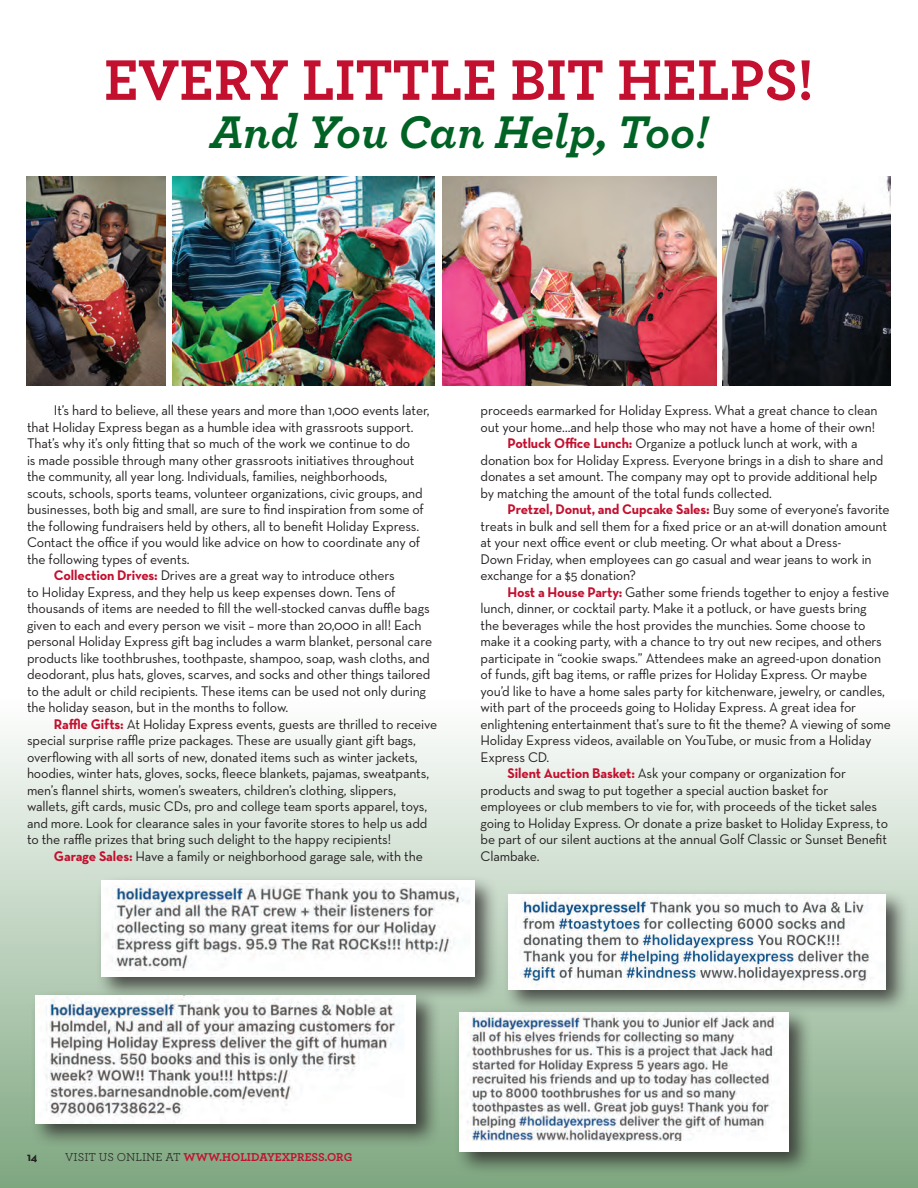
<style>
.page{position:relative;width:918px;height:1188px;background:#fff}
.page>*{position:absolute;margin:0;border:0;box-sizing:border-box;transform-origin:0 0}
.t1{font:700 60px "Archer";color:#c3102f}
.t2{font:italic 700 48px "Archer";color:#006224}
.t3{font:14.25px/16.5px "Neutra Text";letter-spacing:-.01em;color:#231f20}
.t4{font:700 12px "Archer";color:#c3102f}
.t5{font:700 12px "Neutra Text";color:#231f20}
.s1{font-weight:700;color:#c3102f}
.s2{font-weight:400;color:#231f20}
</style>
<div class="page">
<div style="left:0;top:700px;width:918px;height:488px;background:linear-gradient(to bottom,#fefefe,#7ea780)"></div>
<img style="left:27px;top:176px;width:139px;height:209px">
<img style="left:442px;top:176px;width:274px;height:209px">
<img style="left:173px;top:176px;width:261px;height:209px">
<div style="left:503px;top:889px;width:407px;height:125px;background:#231f20;opacity:.75"></div>
<img style="left:509px;top:894px;width:376px;height:95px">
<div style="left:453px;top:1006px;width:360px;height:170px;background:#231f20;opacity:.75"></div>
<div style="left:459px;top:1012px;width:329px;height:139px;background:#fff"></div>
<img style="left:467px;top:1012px;width:314px;height:129px">
<img style="left:723px;top:176px;width:168px;height:209px">
<div style="left:96px;top:874px;width:403px;height:127px;background:#231f20;opacity:.75"></div>
<div style="left:102px;top:880px;width:373px;height:96px;background:#fff"></div>
<img style="left:106px;top:884px;width:364px;height:87px">
<div style="left:30px;top:990px;width:411px;height:158px;background:#231f20;opacity:.75"></div>
<img style="left:36px;top:996px;width:380px;height:127px">
<svg style="left:765px;top:1045px;width:8px;height:11px"></svg>
<p class="t1" style="left:104px;top:42px;width:711px">EVERY LITTLE BIT HELPS!</p>
<p class="t2" style="left:210px;top:102px;width:499px">And You Can Help, Too!</p>
<p class="t3" style="left:27px;top:402px;width:404px;text-indent:27px">It’s hard to believe, all these years and more than 1,000 events later, that Holiday Express began as a humble idea with grassroots support.<br>That’s why it’s only fitting that so much of the work we continue to do<br>is made possible through many other grassroots initiatives throughout the community, all year long. Individuals, families, neighborhoods, scouts, schools, sports teams, volunteer organizations, civic groups, and businesses, both big and small, are sure to find inspiration from some of the following fundraisers held by others, all to benefit Holiday Express.<br>Contact the office if you would like advice on how to coordinate any of the following types of events.</p>
<p class="t3" style="left:27px;top:567px;width:407px;text-indent:27px"><span class="s1">Collection Drives:</span> Drives are a great way to introduce others<br>to Holiday Express, and they help us keep expenses down. Tens of thousands of items are needed to fill the well-stocked canvas duffle bags given to each and every person we visit – more than 20,000 in all! Each personal Holiday Express gift bag includes a warm blanket, personal care products like toothbrushes, toothpaste, shampoo, soap, wash cloths, and deodorant, plus hats, gloves, scarves, and socks and other things tailored to the adult or child recipients. These items can be used not only during the holiday season, but in the months to follow.</p>
<p class="t3" style="left:27px;top:715px;width:412px;text-indent:27px"><span class="s1">Raffle Gifts:</span> At Holiday Express events, guests are thrilled to receive special surprise raffle prize packages. These are usually giant gift bags, overflowing with all sorts of new, donated items such as winter jackets, hoodies, winter hats, gloves, socks, fleece blankets, pajamas, sweatpants, men’s flannel shirts, women’s sweaters, children’s clothing, slippers, wallets, gift cards, music CDs, pro and college team sports apparel, toys, and more. Look for clearance sales in your favorite stores to help us add to the raffle prizes that bring such delight to the happy recipients!</p>
<p class="t3" style="left:54px;top:847px;width:370px"><span class="s1">Garage Sales:</span> Have a family or neighborhood garage sale, with the</p>
<p class="t3" style="left:481px;top:402px;width:399px">proceeds earmarked for Holiday Express. What a great chance to clean out your home…and help those who may not have a home of their own!</p>
<p class="t3" style="left:481px;top:435px;width:404px;text-indent:27px"><span class="s1">Potluck Office Lunch:</span> Organize a potluck lunch at work, with a donation box for Holiday Express. Everyone brings in a dish to share and donates a set amount. The company may opt to provide additional help by matching the amount of the total funds collected.</p>
<p class="t3" style="left:481px;top:501px;width:411px;text-indent:27px"><span class="s1">Pretzel, Donut, and Cupcake Sales:</span> Buy some of everyone’s favorite treats in bulk and sell them for a fixed price or an at-will donation amount at your next office event or club meeting. Or what about a Dress-<br>Down Friday, when employees can go casual and wear jeans to work in exchange for a $5 donation?</p>
<p class="t3" style="left:481px;top:583px;width:412px;text-indent:27px"><span class="s1">Host a House Party:</span> Gather some friends together to enjoy a festive lunch, dinner, or cocktail party. Make it a potluck, or have guests bring<br>the beverages while the host provides the munchies. Some choose to make it a cooking party, with a chance to try out new recipes, and others participate in “cookie swaps.” Attendees make an agreed-upon donation of funds, gift bag items, or raffle prizes for Holiday Express. Or maybe you’d like to have a home sales party for kitchenware, jewelry, or candles, with part of the proceeds going to Holiday Express. A great idea for enlightening entertainment that’s sure to fit the theme? A viewing of some Holiday Express videos, available on YouTube, or music from a Holiday Express CD.</p>
<p class="t3" style="left:481px;top:765px;width:409px;text-indent:27px"><span class="s1">Silent Auction Basket:</span> Ask your company or organization for products and swag to put together a special auction basket for employees or club members to vie for, with proceeds of the ticket sales going to Holiday Express. Or donate a prize basket to Holiday Express, to be part of our silent auctions at the annual Golf Classic or Sunset Benefit Clambake.</p>
<p class="t5" style="left:27px;top:1149px;width:12px">14</p>
<p class="t4" style="left:65px;top:1149px;width:289px"><span class="s2">VISIT US ONLINE AT</span> WWW.HOLIDAYEXPRESS.ORG</p>
</div>
